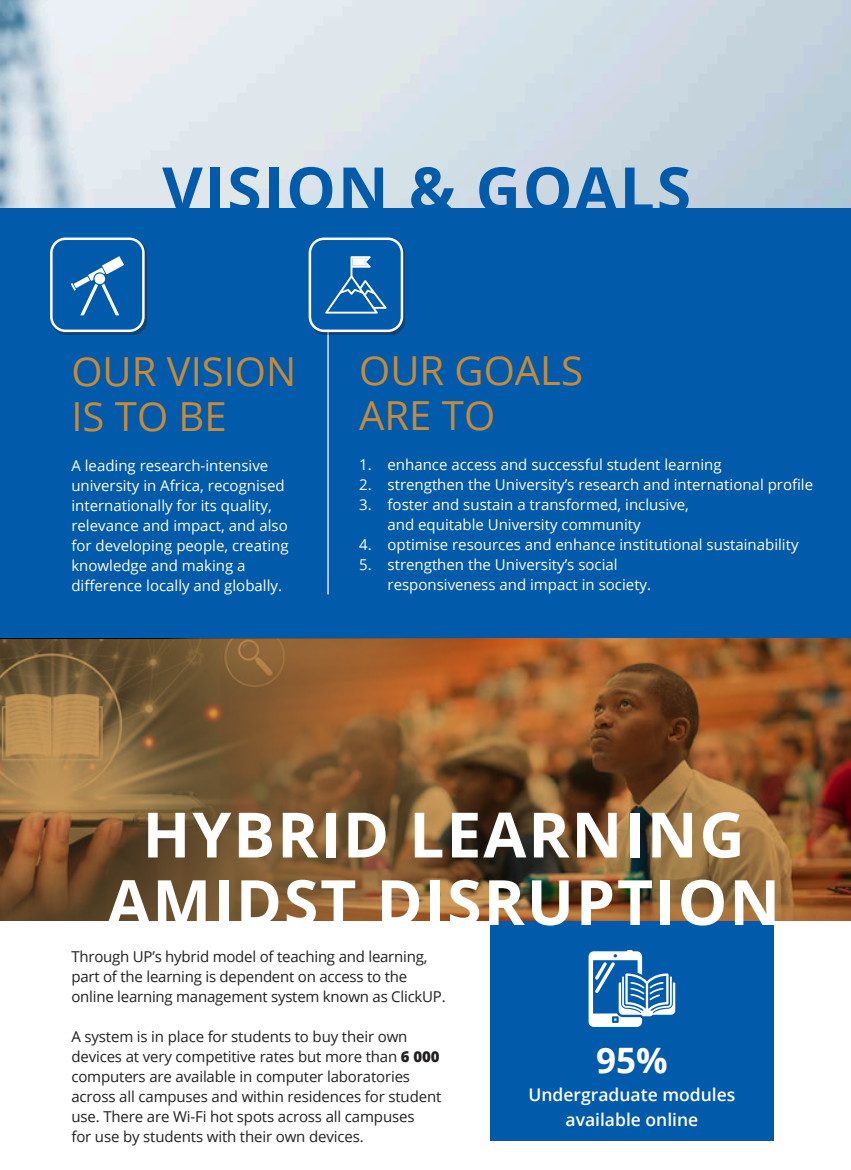
<style>
.page{position:relative;width:851px;height:1170px;background:#fff}
.page>*{position:absolute;margin:0;border:0;box-sizing:border-box;transform-origin:0 0}
.Stats_Source{font:700 62.5px/67.5px "Open Sans";letter-spacing:.03em;color:#fff;text-align:center}
.Stats_Source-2{font:700 62.5px "Open Sans";letter-spacing:.03em;color:#015aaa}
.Stats_Head_Ochre{font:40px/45px "Open Sans";color:#c58b3a}
.Stats_Number_Blue{font:700 35px "Open Sans";color:#fff}
.Stats_Text{font:600 17.5px/25px "Open Sans";color:#fff;text-align:center}
.Stats_Source-3{font:15px/20px "Open Sans";color:#fff}
.Stats_Source-4{font:15px/20px "Open Sans";letter-spacing:-.01em;color:#231f20}
.s1{font-weight:800}
</style>
<div class="page">
<img style="left:0;top:0;width:850px;height:208px">
<div style="left:0;top:208px;width:850px;height:430px;background:#015aaa"></div>
<div style="left:490px;top:751px;width:283px;height:390px;background:#015aaa"></div>
<svg style="left:0;top:638px;width:850px;height:282px;background:#84592f"></svg>
<hr style="left:327px;top:273px;width:1px;height:321px;background:#fff">
<svg style="left:588px;top:950px;width:87px;height:76px"></svg>
<div style="left:310px;top:240px;width:95px;height:95px;background:#231f20;opacity:.39"></div>
<div style="left:310px;top:239px;width:92px;height:92px;background:#015aaa;border-radius:14px"></div>
<div style="left:308px;top:237px;width:95px;height:95px;border:2px solid #fff;border-radius:14px"></div>
<svg style="left:325px;top:256px;width:61px;height:57px"></svg>
<div style="left:52px;top:240px;width:95px;height:95px;background:#231f20;opacity:.39"></div>
<div style="left:51px;top:239px;width:92px;height:92px;background:#015aaa;border-radius:14px"></div>
<div style="left:50px;top:237px;width:95px;height:95px;border:2px solid #fff;border-radius:14px"></div>
<svg style="left:70px;top:256px;width:54px;height:59px"></svg>
<p class="Stats_Source-2" style="left:162px;top:145px;width:530px">VISION &amp; GOALS</p>
<p class="Stats_Head_Ochre" style="left:71px;top:348px;width:226px">OUR VISION<br>IS TO BE</p>
<p class="Stats_Source-3" style="left:71px;top:455px;width:219px">A leading research-intensive university in Africa, recognised internationally for its quality, relevance and impact, and also for developing people, creating knowledge and making a difference locally and globally.</p>
<p class="Stats_Head_Ochre" style="left:359px;top:346px;width:225px">OUR GOALS<br>ARE TO</p>
<p class="Stats_Source-3" style="left:359px;top:454px;width:364px">1. enhance access and successful student learning</p>
<p class="Stats_Source-3" style="left:359px;top:474px;width:455px">2. strengthen the University’s research and international profile</p>
<p class="Stats_Source-3" style="left:387px;top:494px;width:303px;text-indent:-28px">3. foster and sustain a transformed, inclusive, and equitable University community</p>
<p class="Stats_Source-3" style="left:359px;top:534px;width:441px">4. optimise resources and enhance institutional sustainability</p>
<p class="Stats_Source-3" style="left:387px;top:554px;width:265px;text-indent:-28px">5. strengthen the University’s social responsiveness and impact in society.</p>
<p class="Stats_Source" style="left:107px;top:799px;width:674px">HYBRID LEARNING<br>AMIDST DISRUPTION</p>
<p class="Stats_Source-4" style="left:71px;top:945px;width:376px">Through UP’s hybrid model of teaching and learning, part of the learning is dependent on access to the online learning management system known as ClickUP.</p>
<p class="Stats_Source-4" style="left:71px;top:1025px;width:371px">A system is in place for students to buy their own devices at very competitive rates but more than <span class="s1">6 000 </span>computers are available in computer laboratories across all campuses and within residences for student use. There are Wi-Fi hot spots across all campuses<br>for use by students with their own devices.</p>
<p class="Stats_Number_Blue" style="left:596px;top:1035px;width:73px">95%</p>
<p class="Stats_Text" style="left:528px;top:1081px;width:208px">Undergraduate modules available online</p>
</div>
